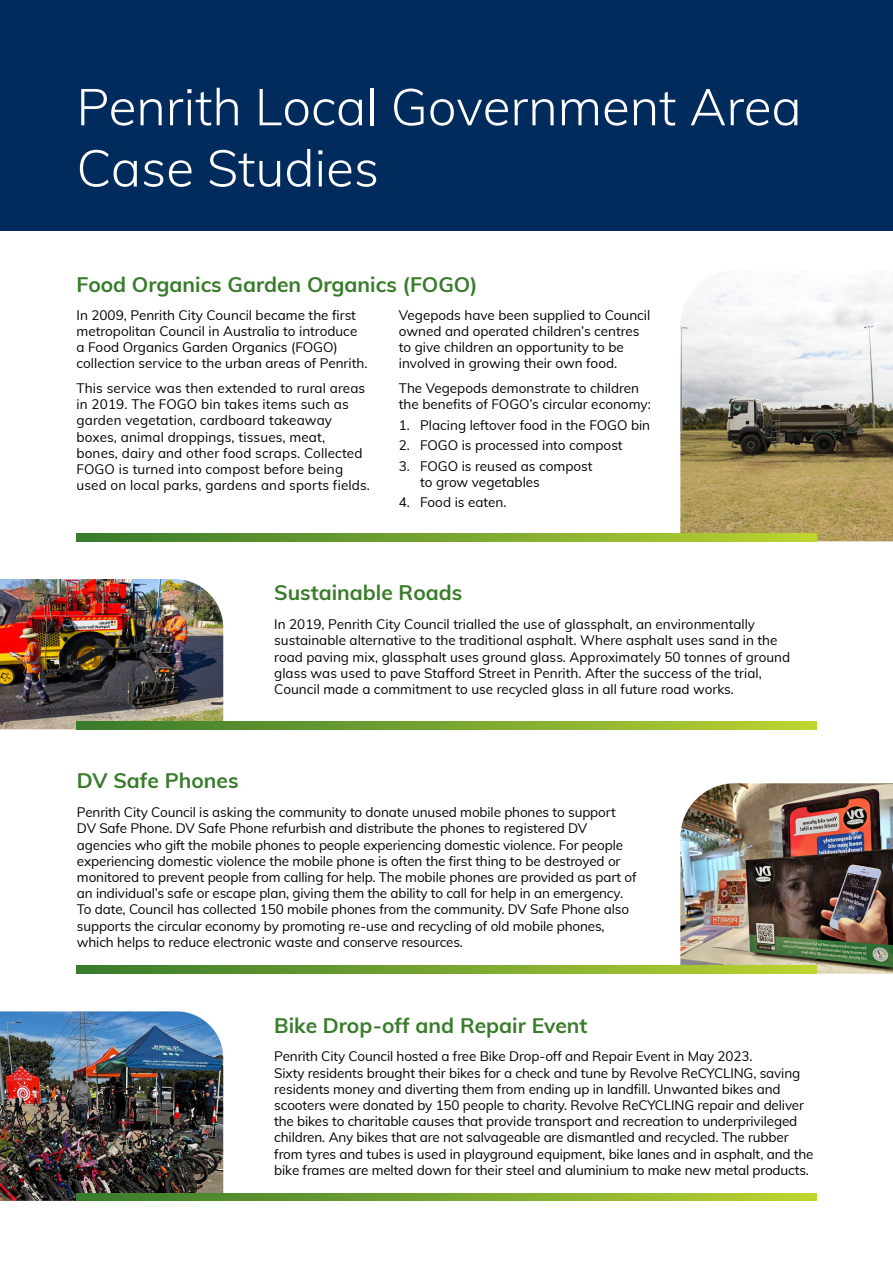
<style>
.page{position:relative;width:893px;height:1263px;background:#fff}
.page>*{position:absolute;margin:0;border:0;box-sizing:border-box;transform-origin:0 0}
.Title_Reversed{font:300 51px/61.2px "Muli";color:#fff}
.Session{font:700 21px "Muli";color:#387c2b}
.t1{font:13.5px/16.2px "Muli";letter-spacing:-.01em;color:#000}
.t2{font:13.5px/16.2px "Muli";letter-spacing:.01em;color:#000}
</style>
<div class="page">
<img style="left:680px;top:276px;width:213px;height:265px">
<img style="left:0;top:579px;width:223px;height:150px">
<img style="left:680px;top:783px;width:213px;height:190px">
<img style="left:0;top:1011px;width:223px;height:190px">
<svg style="left:77px;top:534px;width:739px;height:7px;background:#79a62f"></svg>
<svg style="left:77px;top:722px;width:739px;height:7px;background:#79a62f"></svg>
<svg style="left:77px;top:966px;width:739px;height:7px;background:#79a62f"></svg>
<svg style="left:77px;top:1193px;width:739px;height:8px;background:#79a62f"></svg>
<div style="left:0;top:0;width:893px;height:231px;background:#002b5c"></div>
<h1 class="Title_Reversed" style="left:77px;top:74px;width:727px">Penrith Local Government Area<br>Case Studies</h1>
<h3 class="Session" style="left:77px;top:269px;width:403px">Food Organics Garden Organics (FOGO)</h3>
<p class="t1" style="left:77px;top:306px;width:292px">In 2009, Penrith City Council became the first metropolitan Council in Australia to introduce a Food Organics Garden Organics (FOGO) collection service to the urban areas of Penrith.</p>
<p class="t2" style="left:77px;top:379px;width:295px">This service was then extended to rural areas in 2019. The FOGO bin takes items such as garden vegetation, cardboard takeaway boxes, animal droppings, tissues, meat, bones, dairy and other food scraps. Collected FOGO is turned into compost before being used on local parks, gardens and sports fields.</p>
<p class="t1" style="left:399px;top:306px;width:253px">Vegepods have been supplied to Council owned and operated children’s centres to give children an opportunity to be involved in growing their own food.</p>
<p class="t1" style="left:399px;top:379px;width:253px">The Vegepods demonstrate to children the benefits of FOGO’s circular economy:</p>
<p class="t1" style="left:399px;top:416px;width:253px">1. Placing leftover food in the FOGO bin</p>
<p class="t1" style="left:399px;top:436px;width:225px">2. FOGO is processed into compost</p>
<p class="t1" style="left:420px;top:457px;width:174px;text-indent:-21px">3. FOGO is reused as compost to grow vegetables</p>
<p class="t1" style="left:399px;top:494px;width:109px">4. Food is eaten.</p>
<h3 class="Session" style="left:274px;top:577px;width:190px">Sustainable Roads</h3>
<p class="t1" style="left:274px;top:615px;width:517px">In 2019, Penrith City Council trialled the use of glassphalt, an environmentally sustainable alternative to the traditional asphalt. Where asphalt uses sand in the road paving mix, glassphalt uses ground glass. Approximately 50 tonnes of ground glass was used to pave Stafford Street in Penrith. After the success of the trial, Council made a commitment to use recycled glass in all future road works.</p>
<h3 class="Session" style="left:77px;top:765px;width:163px">DV Safe Phones</h3>
<p class="t1" style="left:77px;top:804px;width:561px">Penrith City Council is asking the community to donate unused mobile phones to support DV Safe Phone. DV Safe Phone refurbish and distribute the phones to registered DV agencies who gift the mobile phones to people experiencing domestic violence. For people experiencing domestic violence the mobile phone is often the first thing to be destroyed or monitored to prevent people from calling for help. The mobile phones are provided as part of an individual’s safe or escape plan, giving them the ability to call for help in an emergency.<br>To date, Council has collected 150 mobile phones from the community. DV Safe Phone also supports the circular economy by promoting re-use and recycling of old mobile phones, which helps to reduce electronic waste and conserve resources.</p>
<h3 class="Session" style="left:274px;top:1009px;width:315px">Bike Drop-off and Repair Event</h3>
<p class="t1" style="left:274px;top:1048px;width:541px">Penrith City Council hosted a free Bike Drop-off and Repair Event in May 2023.<br>Sixty residents brought their bikes for a check and tune by Revolve ReCYCLING, saving residents money and diverting them from ending up in landfill. Unwanted bikes and scooters were donated by 150 people to charity. Revolve ReCYCLING repair and deliver the bikes to charitable causes that provide transport and recreation to underprivileged children. Any bikes that are not salvageable are dismantled and recycled. The rubber from tyres and tubes is used in playground equipment, bike lanes and in asphalt, and the bike frames are melted down for their steel and aluminium to make new metal products.</p>
</div>
